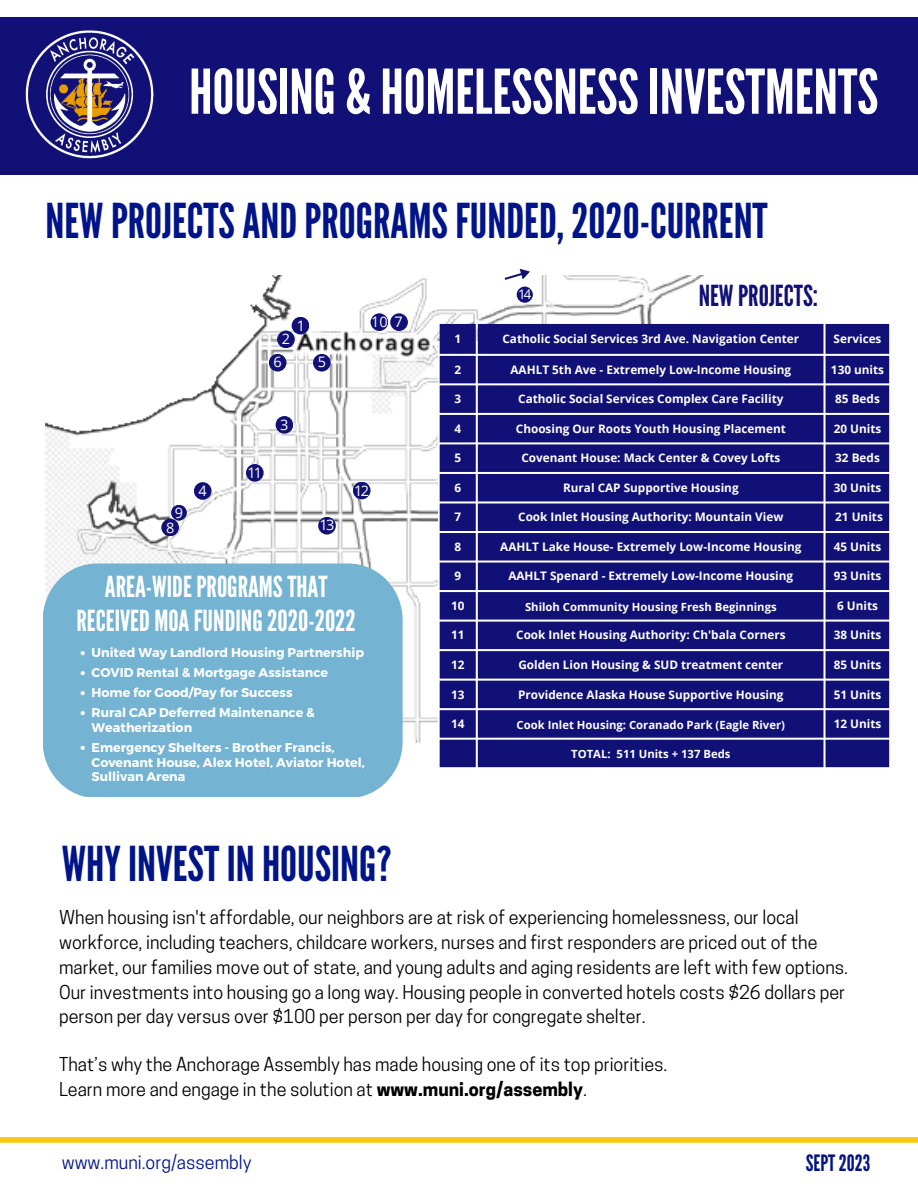
<style>
.page{position:relative;width:918px;height:1188px;background:#fff}
.page>*{position:absolute;margin:0;border:0;box-sizing:border-box;transform-origin:0 0}
.t1{font:61.5px "League Gothic";color:#fff}
.t2{font:48px "League Gothic";color:#001489}
.t3{font:28.95px/33.3px "League Gothic";color:#fff;text-align:center}
.t4{font:28.95px "League Gothic";color:#101076}
.t5{font:22.5px "League Gothic";color:#001489}
.t6{font:18px/24.8px "Cooper Hewitt";color:#000}
.t7{font:18px "Cooper Hewitt";color:#001489}
.t8{font:14.55px "Open Sans";letter-spacing:-.125em;color:#fff}
.t9{font:13.2px "Open Sans";color:#fff}
.t10{font:700 12.6px/14.7px "Montserrat";color:#fff}
.t11{font:700 11.7px "Open Sans";color:#fff}
.t12{font:700 11.25px "Open Sans";color:#fff}
.s1{font-weight:700}
</style>
<div class="page">
<div style="left:0;top:17px;width:918px;height:157px;background:#101076"></div>
<img style="left:10px;top:30px;width:159px;height:145px">
<svg style="left:0;top:1137px;width:918px;height:6px;background:#facb17"></svg>
<img style="left:46px;top:275px;width:844px;height:467px">
<div style="left:277px;top:331px;width:18px;height:17px;background:#101076;border-radius:50%"></div>
<div style="left:276px;top:416px;width:17px;height:18px;background:#101076;border-radius:50%"></div>
<div style="left:292px;top:317px;width:17px;height:17px;background:#101076;border-radius:50%"></div>
<div style="left:246px;top:464px;width:18px;height:18px;background:#101076;border-radius:50%"></div>
<div style="left:318px;top:517px;width:18px;height:18px;background:#101076;border-radius:50%"></div>
<div style="left:171px;top:505px;width:16px;height:16px;background:#101076;border-radius:50%"></div>
<div style="left:161px;top:519px;width:18px;height:17px;background:#101076;border-radius:50%"></div>
<div style="left:313px;top:354px;width:18px;height:18px;background:#101076;border-radius:50%"></div>
<div style="left:371px;top:313px;width:17px;height:18px;background:#101076;border-radius:50%"></div>
<div style="left:353px;top:482px;width:18px;height:17px;background:#101076;border-radius:50%"></div>
<div style="left:390px;top:313px;width:18px;height:18px;background:#101076;border-radius:50%"></div>
<div style="left:269px;top:354px;width:17px;height:18px;background:#101076;border-radius:50%"></div>
<div style="left:194px;top:482px;width:18px;height:18px;background:#101076;border-radius:50%"></div>
<div style="left:43px;top:563px;width:359px;height:234px;background:#74b3d1"></div>
<svg style="left:440px;top:324px;width:449px;height:443px;background:#21217f"></svg>
<div style="left:517px;top:287px;width:16px;height:16px;background:#101076;border-radius:50%"></div>
<svg style="left:504px;top:269px;width:26px;height:11px"></svg>
<svg style="left:81px;top:651px;width:4px;height:4px"></svg>
<svg style="left:81px;top:671px;width:4px;height:4px"></svg>
<svg style="left:81px;top:691px;width:4px;height:4px"></svg>
<svg style="left:81px;top:711px;width:4px;height:4px"></svg>
<svg style="left:81px;top:746px;width:4px;height:4px"></svg>
<p class="t1" style="left:189px;top:56px;width:691px">HOUSING &amp; HOMELESSNESSINVESTMENTS</p>
<p class="t2" style="left:46px;top:193px;width:724px">NEW PROJECTSANDPROGRAMSFUNDED,2020-CURRENT</p>
<p class="t8" style="left:175px;top:503px;width:10px">9</p>
<p class="t8" style="left:166px;top:517px;width:10px">8</p>
<p class="t8" style="left:199px;top:480px;width:10px">4</p>
<p class="t8" style="left:282px;top:329px;width:10px">2</p>
<p class="t8" style="left:274px;top:352px;width:10px">6</p>
<p class="t8" style="left:297px;top:315px;width:10px">1</p>
<p class="t8" style="left:318px;top:352px;width:10px">5</p>
<p class="t8" style="left:247px;top:462px;width:16px">11</p>
<p class="t8" style="left:280px;top:414px;width:10px">3</p>
<p class="t8" style="left:320px;top:515px;width:16px">13</p>
<p class="t8" style="left:371px;top:312px;width:18px">10</p>
<p class="t8" style="left:394px;top:311px;width:10px">7</p>
<p class="t8" style="left:354px;top:480px;width:16px">12</p>
<p class="t3" style="left:76px;top:571px;width:281px">AREA-WIDEPROGRAMSTHAT<br>RECEIVED MOAFUNDING2020-2022</p>
<p class="t10" style="left:92px;top:645px;width:274px">United Way Landlord Housing Partnership</p>
<p class="t10" style="left:92px;top:665px;width:238px">COVID Rental &amp; Mortgage Assistance</p>
<p class="t10" style="left:92px;top:685px;width:202px">Home for Good/Pay for Success</p>
<p class="t10" style="left:92px;top:705px;width:225px">Rural CAP Deferred Maintenance &amp;<br>Weatherization</p>
<p class="t10" style="left:92px;top:739px;width:275px">Emergency Shelters - Brother Francis,<br>Covenant House, Alex Hotel, Aviator Hotel,<br>Sullivan Arena</p>
<p class="t2" style="left:62px;top:836px;width:331px">WHYINVESTINHOUSING?</p>
<p class="t9" style="left:518px;top:285px;width:15px">14</p>
<p class="t4" style="left:699px;top:279px;width:121px">NEW PROJECTS:</p>
<p class="t11" style="left:455px;top:331px;width:8px">1</p>
<p class="t11" style="left:502px;top:331px;width:298px">Catholic Social Services 3rd Ave. Navigation Center</p>
<p class="t11" style="left:834px;top:331px;width:49px">Services</p>
<p class="t11" style="left:455px;top:361px;width:8px">2</p>
<p class="t11" style="left:511px;top:361px;width:282px">AAHLT 5th Ave - Extremely Low-Income Housing</p>
<p class="t11" style="left:831px;top:361px;width:55px">130 units</p>
<p class="t11" style="left:455px;top:391px;width:8px">3</p>
<p class="t11" style="left:518px;top:391px;width:267px">Catholic Social Services Complex Care Facility</p>
<p class="t11" style="left:835px;top:391px;width:46px">85 Beds</p>
<p class="t11" style="left:455px;top:420px;width:8px">4</p>
<p class="t11" style="left:516px;top:420px;width:272px">Choosing Our Roots Youth Housing Placement</p>
<p class="t11" style="left:834px;top:420px;width:49px">20 Units</p>
<p class="t11" style="left:455px;top:450px;width:8px">5</p>
<p class="t11" style="left:521px;top:450px;width:261px">Covenant House: Mack Center &amp; Covey Lofts</p>
<p class="t11" style="left:835px;top:450px;width:46px">32 Beds</p>
<p class="t11" style="left:455px;top:479px;width:8px">6</p>
<p class="t11" style="left:563px;top:479px;width:177px">Rural CAP Supportive Housing</p>
<p class="t11" style="left:834px;top:479px;width:49px">30 Units</p>
<p class="t11" style="left:455px;top:509px;width:8px">7</p>
<p class="t11" style="left:518px;top:509px;width:267px">Cook Inlet Housing Authority: Mountain View</p>
<p class="t11" style="left:835px;top:509px;width:49px">21 Units</p>
<p class="t11" style="left:455px;top:538px;width:8px">8</p>
<p class="t11" style="left:500px;top:538px;width:303px">AAHLT Lake House- Extremely Low-Income Housing</p>
<p class="t11" style="left:834px;top:538px;width:49px">45 Units</p>
<p class="t11" style="left:455px;top:568px;width:8px">9</p>
<p class="t11" style="left:508px;top:568px;width:286px">AAHLT Spenard - Extremely Low-Income Housing</p>
<p class="t11" style="left:834px;top:568px;width:49px">93 Units</p>
<p class="t11" style="left:451px;top:597px;width:15px">10</p>
<p class="t12" style="left:525px;top:599px;width:253px">Shiloh Community Housing Fresh Beginnings</p>
<p class="t11" style="left:837px;top:597px;width:42px">6 Units</p>
<p class="t11" style="left:451px;top:627px;width:15px">11</p>
<p class="t11" style="left:516px;top:627px;width:271px">Cook Inlet Housing Authority: Ch'bala Corners</p>
<p class="t11" style="left:834px;top:627px;width:49px">38 Units</p>
<p class="t11" style="left:451px;top:656px;width:15px">12</p>
<p class="t11" style="left:518px;top:656px;width:266px">Golden Lion Housing &amp; SUD treatment center</p>
<p class="t11" style="left:834px;top:656px;width:49px">85 Units</p>
<p class="t11" style="left:451px;top:686px;width:15px">13</p>
<p class="t11" style="left:518px;top:686px;width:267px">Providence Alaska House Supportive Housing</p>
<p class="t11" style="left:834px;top:686px;width:49px">51 Units</p>
<p class="t11" style="left:451px;top:716px;width:15px">14</p>
<p class="t12" style="left:517px;top:717px;width:270px">Cook Inlet Housing: Coranado Park (Eagle River)</p>
<p class="t11" style="left:834px;top:716px;width:49px">12 Units</p>
<p class="t12" style="left:571px;top:746px;width:161px">TOTAL: 511 Units + 137 Beds</p>
<p class="t6" style="left:59px;top:907px;width:791px">When housing isn't affordable, our neighbors are at risk of experiencing homelessness, our local workforce, including teachers, childcare workers, nurses and first responders are priced out of the market, our families move out of state, and young adults and aging residents are left with few options.<br>Our investments into housing go a long way. Housing people in converted hotels costs $26 dollars per person per day versus over $100 per person per day for congregate shelter.</p>
<p class="t6" style="left:59px;top:1054px;width:610px">That’s why the Anchorage Assembly has made housing one of its top priorities.<br>Learn more and engage in the solution at <span class="s1">www.muni.org/assembly</span>.</p>
<p class="t7" style="left:62px;top:1155px;width:191px">www.muni.org/assembly</p>
<p class="t5" style="left:806px;top:1150px;width:66px">SEPT2023</p>
</div>
